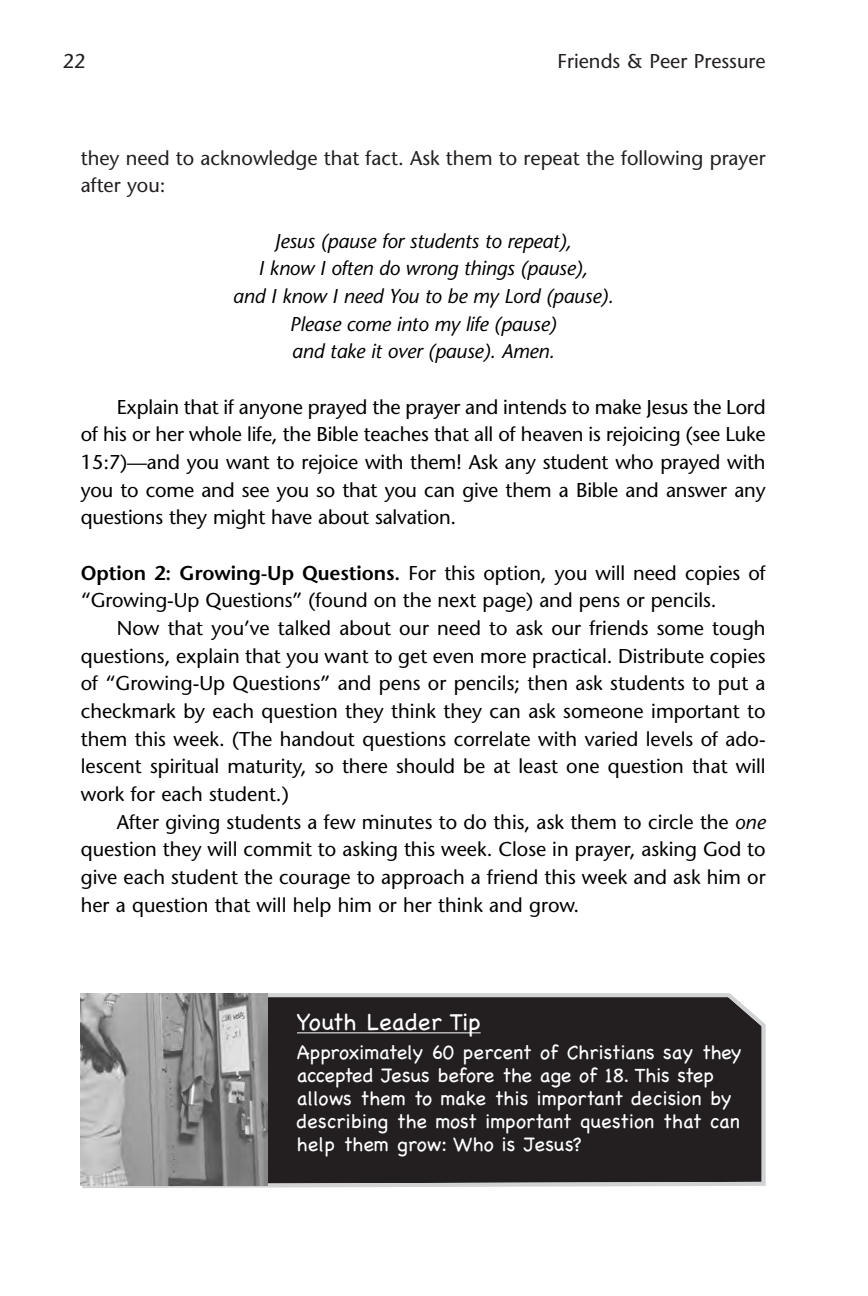
<style>
.page{position:relative;width:868px;height:1296px;background:#fff}
.page>*{position:absolute;margin:0;border:0;box-sizing:border-box;transform-origin:0 0}
.t1{font:24px "Chalkboard";color:#fff}
.t2{font:20px/27.6px "Stone Sans";letter-spacing:-.005em;color:#000;text-align:justify}
.t3{font:20px/23px "Chalkboard";color:#fff}
.t4{font:italic 20px/27.6px "Stone Sans";letter-spacing:-.01em;color:#000;text-align:center}
.t5{font:20px/27.6px "Stone Sans";color:#231f20}
.s1{font-weight:600}
.s2{font-style:italic}
</style>
<div class="page">
<svg style="left:82px;top:993px;width:683px;height:195px;background:#302c2d"></svg>
<img style="left:81px;top:993px;width:186px;height:192px">
<hr style="left:297px;top:1032px;width:183px;height:1px;background:#fff">
<p class="t5" style="left:63px;top:49px;width:24px">22</p>
<p class="t5" style="left:557px;top:49px;width:209px">Friends &amp; Peer Pressure</p>
<p class="t5" style="left:81px;top:146px;width:686px">they need to acknowledge that fact. Ask them to repeat the following prayer after you:</p>
<p class="t4" style="left:233px;top:229px;width:382px">Jesus (pause for students to repeat),<br>I know I often do wrong things (pause),<br>and I know I need You to be my Lord (pause).<br>Please come into my life (pause)<br>and take it over (pause). Amen.</p>
<p class="t2" style="left:81px;top:395px;width:686px;text-indent:36px">Explain that if anyone prayed the prayer and intends to make Jesus the Lord of his or her whole life, the Bible teaches that all of heaven is rejoicing (see Luke 15:7)—and you want to rejoice with them! Ask any student who prayed with you to come and see you so that you can give them a Bible and answer any questions they might have about salvation.</p>
<p class="t2" style="left:81px;top:561px;width:686px"><span class="s1">Option 2: Growing-Up Questions.</span> For this option, you will need copies of “Growing-Up Questions” (found on the next page) and pens or pencils.</p>
<p class="t2" style="left:81px;top:616px;width:686px;text-indent:36px">Now that you’ve talked about our need to ask our friends some tough questions, explain that you want to get even more practical. Distribute copies of “Growing-Up Questions” and pens or pencils; then ask students to put a checkmark by each question they think they can ask someone important to them this week. (The handout questions correlate with varied levels of ado&shy;lescent spiritual maturity, so there should be at least one question that will work for each student.)</p>
<p class="t2" style="left:81px;top:810px;width:686px;text-indent:36px">After giving students a few minutes to do this, ask them to circle the <span class="s2">one </span>question they will commit to asking this week. Close in prayer, asking God to give each student the courage to approach a friend this week and ask him or her a question that will help him or her think and grow.</p>
<p class="t1" style="left:297px;top:1006px;width:185px">Youth Leader Tip</p>
<p class="t3" style="left:297px;top:1040px;width:446px">Approximately 60 percent of Christians say they accepted Jesus before the age of 18. This step allows them to make this important decision by describing the most important question that can help them grow: Who is Jesus?</p>
</div>
